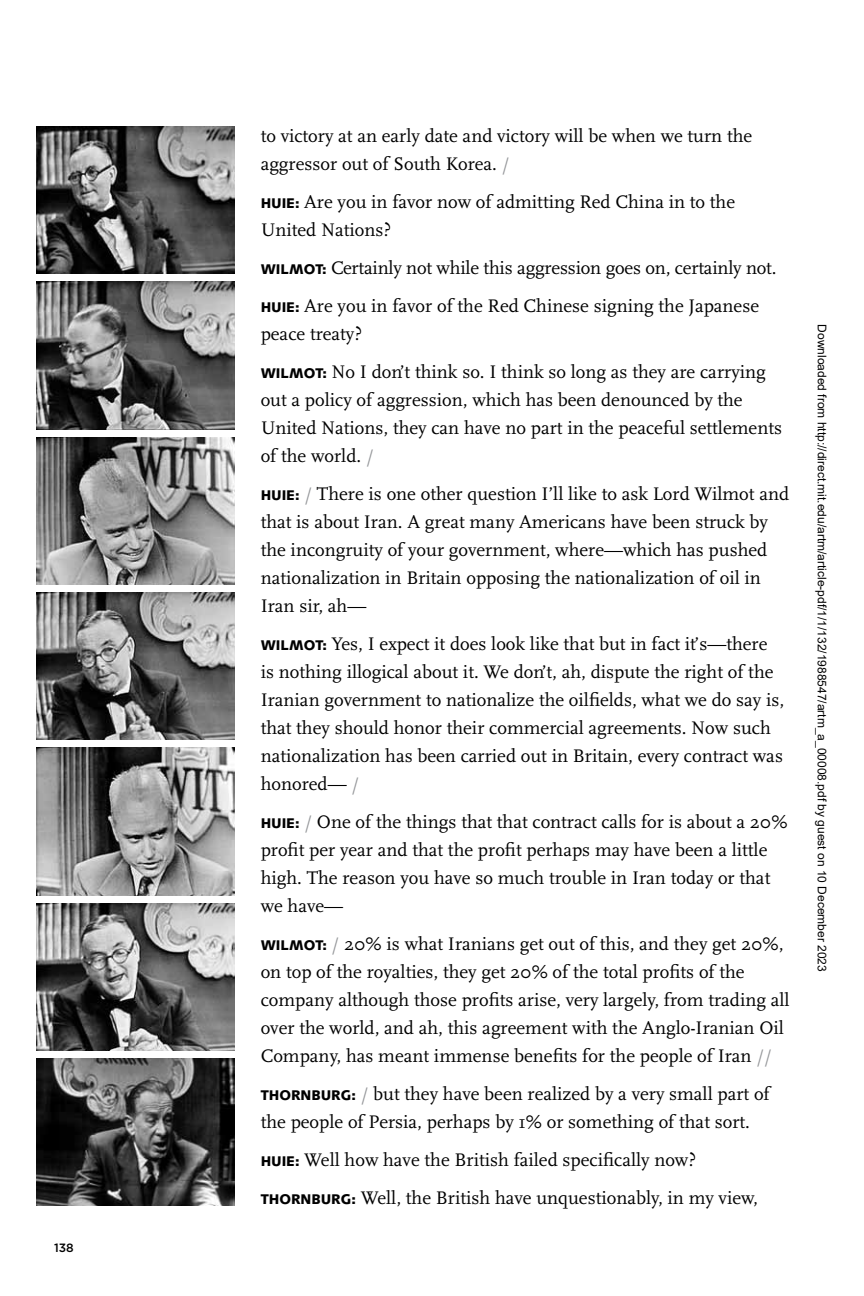
<style>
.page{position:relative;width:864px;height:1296px;background:#fff}
.page>*{position:absolute;margin:0;border:0;box-sizing:border-box;transform-origin:0 0}
.t1{font:19px/28px "Scala";color:#000}
.t2{font:12px "Arial";color:#000}
.t3{font:500 12px "Gotham";color:#000}
.s1{color:#939598}
.s2{font-family:"Syntax LT Std";font-weight:900;font-size:14px}
</style>
<div class="page">
<img style="left:36px;top:593px;width:198px;height:147px">
<img style="left:36px;top:903px;width:198px;height:148px">
<img style="left:36px;top:1059px;width:198px;height:147px">
<img style="left:36px;top:748px;width:198px;height:147px">
<img style="left:36px;top:437px;width:198px;height:148px">
<img style="left:36px;top:282px;width:198px;height:147px">
<img style="left:36px;top:126px;width:198px;height:148px">
<p class="t3" style="left:54px;top:1241px;width:21px">138</p>
<p class="t1" style="left:261px;top:122px;width:493px">to victory at an early date and victory will be when we turn the aggressor out of South Korea. <span class="s1">/</span></p>
<p class="t1" style="left:261px;top:188px;width:476px"><span class="s2">HUIE:</span> Are you in favor now of admitting Red China in to the<br>United Nations?</p>
<p class="t1" style="left:261px;top:249px;width:517px;line-height:38px"><span class="s2">WILMOT:</span> Certainly not while this aggression goes on, certainly not.<br><span class="s2">HUIE:</span> Are you in favor of the Red Chinese signing the Japanese</p>
<p class="t1" style="left:261px;top:315px;width:507px;line-height:38px">peace treaty?<br><span class="s2">WILMOT:</span> No I don’t think so. I think so long as they are carrying</p>
<p class="t1" style="left:261px;top:386px;width:523px">out a policy of aggression, which has been denounced by the<br>United Nations, they can have no part in the peaceful settlements of the world. <span class="s1">/</span></p>
<p class="t1" style="left:261px;top:480px;width:530px"><span class="s2">HUIE:</span> <span class="s1">/</span> There is one other question I’ll like to ask Lord Wilmot and that is about Iran. A great many Americans have been struck by the incongruity of your government, where—which has pushed nationalization in Britain opposing the nationalization of oil in Iran sir, ah—</p>
<p class="t1" style="left:261px;top:630px;width:525px"><span class="s2">WILMOT:</span> Yes, I expect it does look like that but in fact it’s—there is nothing illogical about it. We don’t, ah, dispute the right of the Iranian government to nationalize the oilfields, what we do say is, that they should honor their commercial agreements. Now such nationalization has been carried out in Britain, every contract was honored— <span class="s1">/</span></p>
<p class="t1" style="left:261px;top:808px;width:528px"><span class="s2">HUIE:</span> <span class="s1">/</span> One of the things that that contract calls for is about a 20% profit per year and that the profit perhaps may have been a little high. The reason you have so much trouble in Iran today or that we have—</p>
<p class="t1" style="left:261px;top:930px;width:530px"><span class="s2">WILMOT:</span> <span class="s1">/</span> 20% is what Iranians get out of this, and they get 20%, on top of the royalties, they get 20% of the total profits of the company although those profits arise, very largely, from trading all over the world, and ah, this agreement with the Anglo-Iranian Oil Company, has meant immense benefits for the people of Iran <span class="s1">//</span></p>
<p class="t1" style="left:261px;top:1080px;width:511px"><span class="s2">THORNBURG:</span> <span class="s1">/</span> but they have been realized by a very small part of the people of Persia, perhaps by 1% or something of that sort.</p>
<p class="t1" style="left:261px;top:1141px;width:499px;line-height:38px"><span class="s2">HUIE:</span> Well how have the British failed specifically now?<br><span class="s2">THORNBURG:</span> Well, the British have unquestionably, in my view,</p>
<p class="t2" style="left:827px;top:324px;width:649px;rotate:90deg">Downloaded from http://direct.mit.edu/artm/article-pdf/1/1/132/1988547/artm_a_00008.pdf by guest on 10 December 2023</p>
</div>
